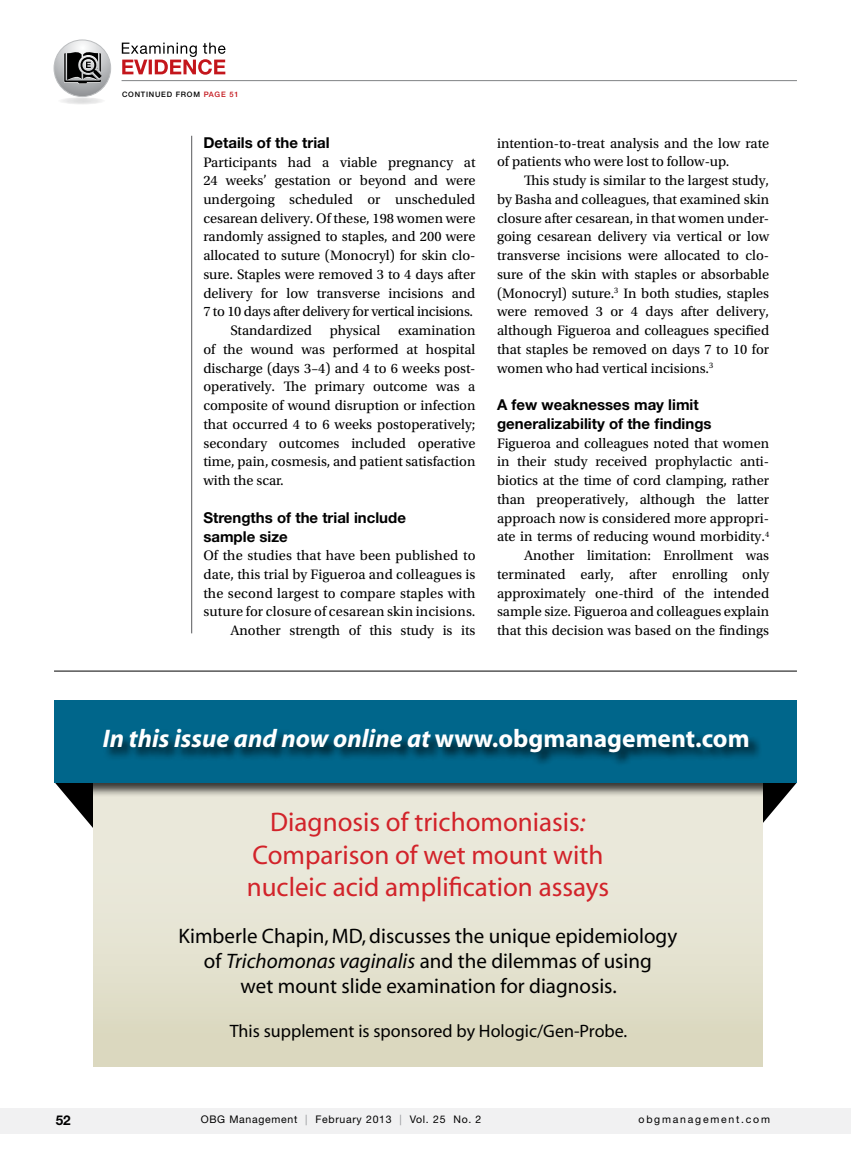
<style>
.page{position:relative;width:851px;height:1161px;background:#fff}
.page>*{position:absolute;margin:0;border:0;box-sizing:border-box;transform-origin:0 0}
.t1{font:27px/32.4px "Myriad";color:#d2232a;text-align:center}
.t2{font:italic 700 25.5px "Myriad";color:#fff}
.t3{font:21px/25.2px "Myriad";color:#000;text-align:center}
.t4{font:18px "Myriad";color:#000}
.t5{font:700 15px/18.8px "Helvetica Neue LT Std";color:#000}
.t6{font:14.4px/18.8px "Utopia Std";color:#000;text-align:right}
.t7{font:14.4px "Utopia Std";letter-spacing:-.02em;color:#000}
.t8{font:700 13.5px "Helvetica Neue LT Std";color:#000}
.t9{font:10.5px "Helvetica Neue LT Std";letter-spacing:.065em;color:#000}
.t10{font:10.5px "Helvetica Neue LT Std";letter-spacing:.165em;color:#000}
.t11{font:500 7.5px "Helvetica Neue LT Std";letter-spacing:.1em;color:#000}
.s1{color:#c4161c}
.s2{font-style:normal}
.s3{font-style:italic}
.s4{color:#939598}
</style>
<div class="page">
<hr style="left:122px;top:80px;width:674px;height:1px;background:#808285">
<div style="left:0;top:1108px;width:850px;height:26px;background:#f1f1f2"></div>
<hr style="left:191px;top:136px;width:1px;height:497px;background:#58595b">
<svg style="left:122px;top:43px;width:103px;height:32px"></svg>
<svg style="left:58px;top:97px;width:47px;height:8px"></svg>
<svg style="left:54px;top:40px;width:57px;height:57px"></svg>
<div style="left:54px;top:40px;width:57px;height:57px;border:1px solid #bcbec0;border-radius:50%"></div>
<svg style="left:64px;top:52px;width:38px;height:32px"></svg>
<hr style="left:54px;top:671px;width:742px;height:1px;background:#000">
<svg style="left:55px;top:783px;width:38px;height:45px"></svg>
<svg style="left:762px;top:783px;width:34px;height:45px"></svg>
<div style="left:93px;top:775px;width:669px;height:291px;background:linear-gradient(to bottom,#efeee3,#dbd9c0)"></div>
<div style="left:75px;top:699px;width:705px;height:97px;background:#000;opacity:.75"></div>
<div style="left:54px;top:700px;width:742px;height:83px;background:#00668b"></div>
<div style="left:103px;top:728px;width:659px;height:39px;background:#000;opacity:.75"></div>
<p class="t11" style="left:122px;top:89px;width:118px">CONTINUED FROM <span class="s1">PAGE 51</span></p>
<p class="t5" style="left:203px;top:133px;width:128px">Details of the trial</p>
<p class="t6" style="left:203px;top:153px;width:273px">Participants had a viable pregnancy at</p>
<p class="t6" style="left:203px;top:171px;width:273px">24 weeks’ gestation or beyond and were</p>
<p class="t6" style="left:203px;top:190px;width:273px">undergoing scheduled or unscheduled</p>
<p class="t6" style="left:203px;top:209px;width:273px">cesarean delivery. Of these, 198 women were</p>
<p class="t6" style="left:203px;top:228px;width:273px">randomly assigned to staples, and 200 were</p>
<p class="t6" style="left:203px;top:246px;width:273px">allocated to suture (Monocryl) for skin clo-</p>
<p class="t6" style="left:203px;top:265px;width:273px">sure. Staples were removed 3 to 4 days after</p>
<p class="t6" style="left:203px;top:284px;width:273px">delivery for low transverse incisions and</p>
<p class="t7" style="left:203px;top:304px;width:271px">7 to 10 days after delivery for vertical incisions.</p>
<p class="t6" style="left:230px;top:321px;width:246px">Standardized physical examination</p>
<p class="t6" style="left:203px;top:340px;width:273px">of the wound was performed at hospital</p>
<p class="t6" style="left:203px;top:359px;width:273px">discharge (days 3–4) and 4 to 6 weeks post-</p>
<p class="t6" style="left:203px;top:378px;width:273px">operatively. The primary outcome was a</p>
<p class="t6" style="left:203px;top:396px;width:273px">composite of wound disruption or infection</p>
<p class="t6" style="left:203px;top:415px;width:273px">that occurred 4 to 6 weeks postoperatively;</p>
<p class="t6" style="left:203px;top:434px;width:273px">secondary outcomes included operative</p>
<p class="t6" style="left:203px;top:453px;width:273px">time, pain, cosmesis, and patient satisfaction</p>
<p class="t6" style="left:203px;top:471px;width:82px">with the scar.</p>
<p class="t5" style="left:203px;top:508px;width:204px">Strengths of the trial include sample size</p>
<p class="t6" style="left:203px;top:546px;width:273px">Of the studies that have been published to date, this trial by Figueroa and colleagues is the second largest to compare staples with suture for closure of cesarean skin incisions.<br>Another strength of this study is its</p>
<p class="t6" style="left:497px;top:134px;width:273px;text-align:left">intention-to-treat analysis and the low rate of patients who were lost to follow-up.</p>
<p class="t6" style="left:497px;top:171px;width:273px;text-align:justify;text-indent:27px">This study is similar to the largest study, by Basha and colleagues, that examined skin closure after cesarean, in that women under&shy;going cesarean delivery via vertical or low transverse incisions were allocated to clo&shy;sure of the skin with staples or absorbable (Monocryl) suture.<sup>3</sup> In both studies, staples were removed 3 or 4 days after delivery, although Figueroa and colleagues specified that staples be removed on days 7 to 10 for women who had vertical incisions.<sup>3</sup></p>
<p class="t5" style="left:497px;top:395px;width:216px">A few weaknesses may limit generalizability of the findings</p>
<p class="t6" style="left:497px;top:434px;width:273px">Figueroa and colleagues noted that women in their study received prophylactic anti&shy;biotics at the time of cord clamping, rather than preoperatively, although the latter approach now is considered more appropri&shy;ate in terms of reducing wound morbidity.<sup>4<br></sup>Another limitation: Enrollment was terminated early, after enrolling only approximately one-third of the intended sample size. Figueroa and colleagues explain that this decision was based on the findings</p>
<h2 class="t2" style="left:103px;top:725px;width:648px">In this issue and now online at <span class="s2">www.obgmanagement.com</span></h2>
<h1 class="t1" style="left:247px;top:807px;width:364px">Diagnosis of trichomoniasis<span class="s3">:<br></span>Comparison of wet mount with nucleic acid amplification assays</h1>
<h3 class="t3" style="left:178px;top:924px;width:500px">Kimberle Chapin, MD, discusses the unique epidemiology of <span class="s3">Trichomonas vaginalis</span> and the dilemmas of using<br>wet mount slide examination for diagnosis.</h3>
<p class="t4" style="left:230px;top:1022px;width:399px">This supplement is sponsored by Hologic/Gen-Probe.</p>
<p class="t8" style="left:56px;top:1112px;width:17px">52</p>
<p class="t9" style="left:201px;top:1114px;width:282px">OBG Management <span class="s4">|</span> February 2013 <span class="s4">|</span> Vol. 25 No. 2</p>
<p class="t10" style="left:638px;top:1114px;width:133px">obgmanagement.com</p>
</div>
